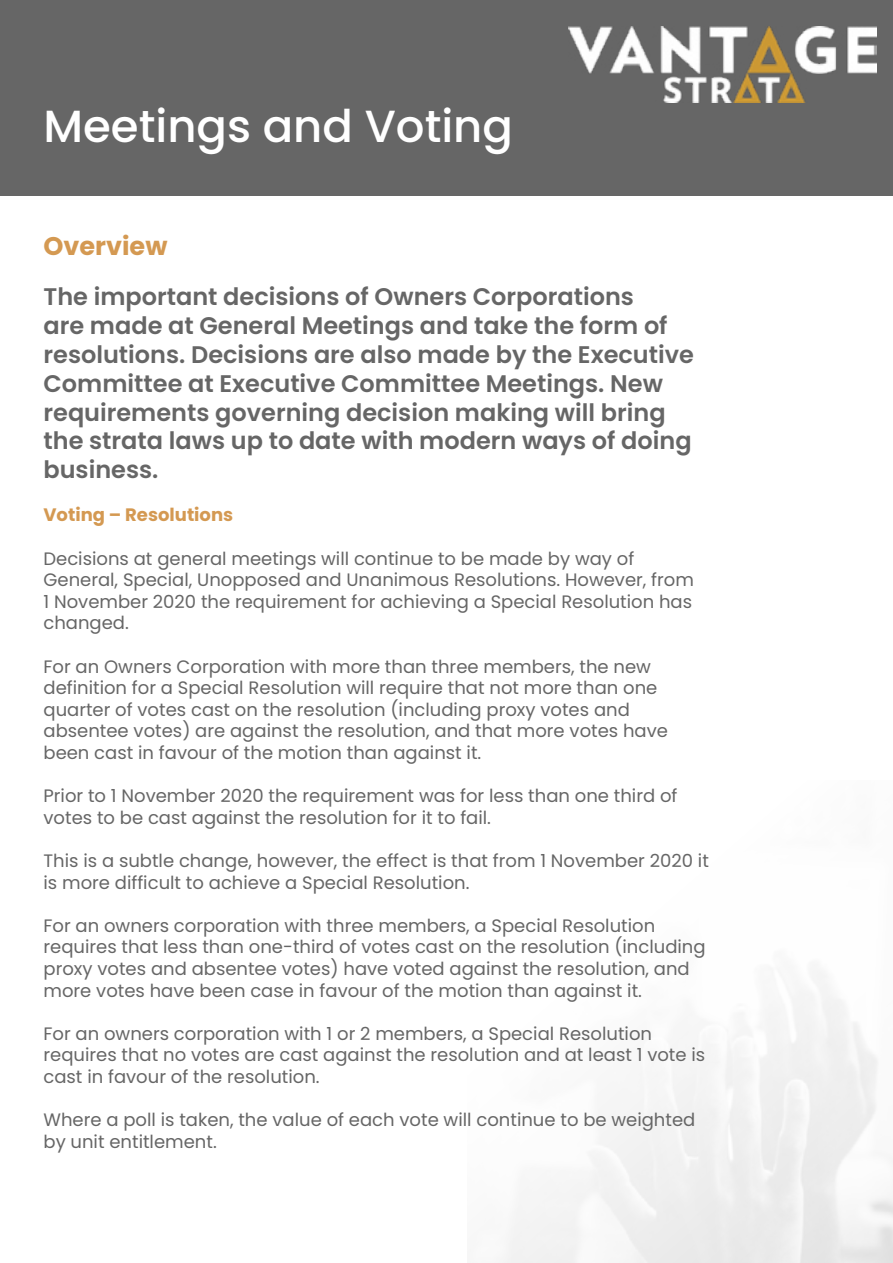
<style>
.page{position:relative;width:893px;height:1263px;background:#fff}
.page>*{position:absolute;margin:0;border:0;box-sizing:border-box;transform-origin:0 0}
.t1{font:500 45px "Poppins";color:#fff}
.t2{font:700 25.5px "Poppins";color:#d49952}
.t3{font:600 24px/28.8px "Poppins";color:#666}
.t4{font:18px/21.6px "Poppins";color:#666}
.t5{font:700 18px "Poppins";color:#d49952}
</style>
<div class="page">
<div style="left:0;top:0;width:893px;height:195px;background:#666"></div>
<img style="left:568px;top:27px;width:309px;height:76px">
<h1 class="t1" style="left:44px;top:100px;width:471px">Meetings and Voting</h1>
<h2 class="t2" style="left:44px;top:231px;width:125px">Overview</h2>
<p class="t3" style="left:44px;top:283px;width:652px">The important decisions of Owners Corporations<br>are made at General Meetings and take the form of resolutions. Decisions are also made by the Executive Committee at Executive Committee Meetings. New requirements governing decision making will bring the strata laws up to date with modern ways of doing business.</p>
<p class="t5" style="left:44px;top:505px;width:191px">Voting – Resolutions</p>
<p class="t4" style="left:44px;top:548px;width:652px">Decisions at general meetings will continue to be made by way of General, Special, Unopposed and Unanimous Resolutions. However, from 1 November 2020 the requirement for achieving a Special Resolution has changed.</p>
<p class="t4" style="left:44px;top:656px;width:626px">For an Owners Corporation with more than three members, the new definition for a Special Resolution will require that not more than one quarter of votes cast on the resolution (including proxy votes and absentee votes) are against the resolution, and that more votes have been cast in favour of the motion than against it.</p>
<p class="t4" style="left:44px;top:785px;width:635px">Prior to 1 November 2020 the requirement was for less than one third of votes to be cast against the resolution for it to fail.</p>
<p class="t4" style="left:44px;top:850px;width:667px">This is a subtle change, however, the effect is that from 1 November 2020 it is more difficult to achieve a Special Resolution.</p>
<p class="t4" style="left:44px;top:915px;width:664px">For an owners corporation with three members, a Special Resolution requires that less than one-third of votes cast on the resolution (including proxy votes and absentee votes) have voted against the resolution, and more votes have been case in favour of the motion than against it.</p>
<p class="t4" style="left:44px;top:1023px;width:663px">For an owners corporation with 1 or 2 members, a Special Resolution requires that no votes are cast against the resolution and at least 1 vote is cast in favour of the resolution.</p>
<p class="t4" style="left:44px;top:1109px;width:653px">Where a poll is taken, the value of each vote will continue to be weighted by unit entitlement.</p>
</div>
